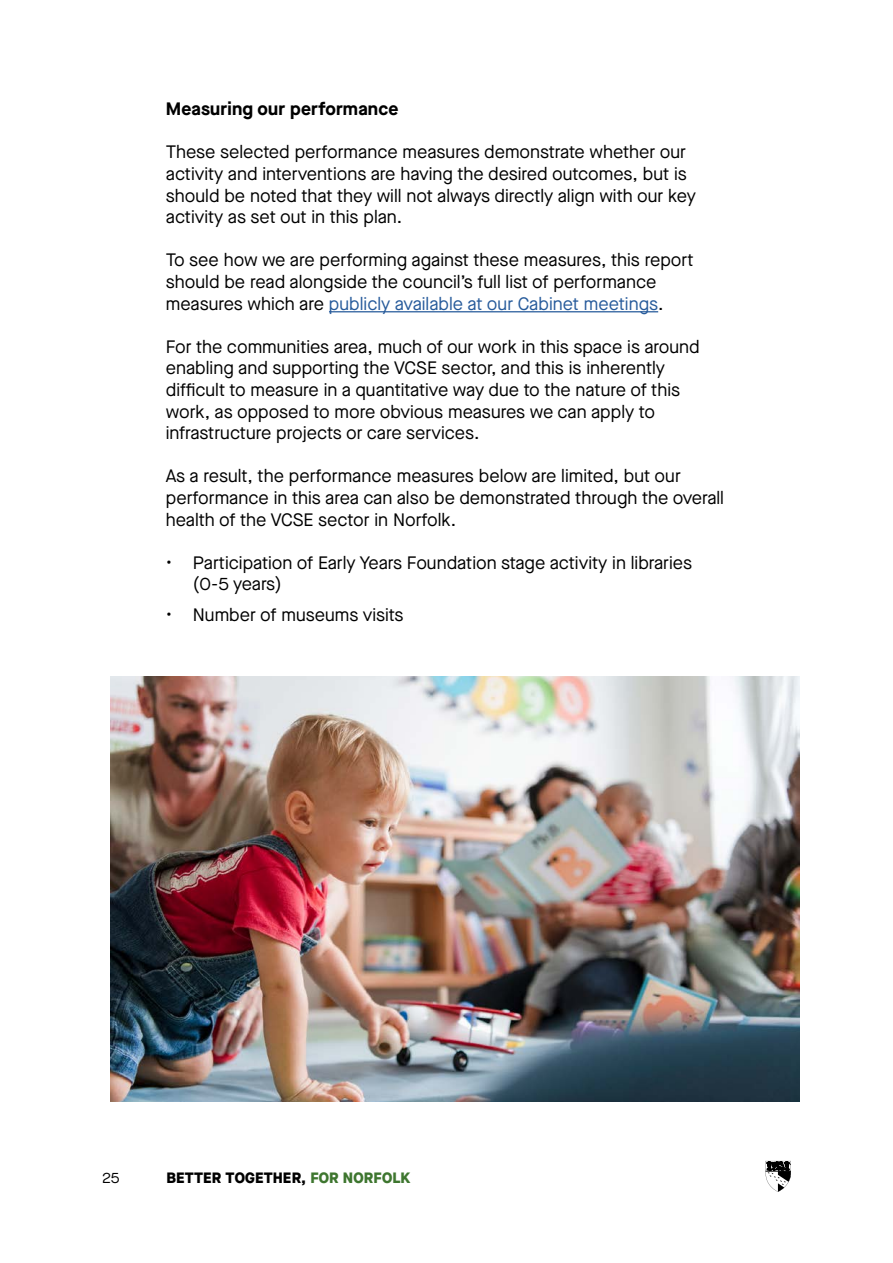
<style>
.page{position:relative;width:893px;height:1263px;background:#fff}
.page>*{position:absolute;margin:0;border:0;box-sizing:border-box;transform-origin:0 0}
.t1{font:18px/21.6px "Maison Neue";color:#000}
.t2{font:700 18px "Maison Neue";letter-spacing:.01em;color:#000}
.t3{font:800 15px "Maison Neue";letter-spacing:.01em;color:#000}
.t4{font:15px "Maison Neue";color:#000}
.s1{color:#275b9b}
.s2{color:#3e762f}
</style>
<div class="page">
<svg style="left:765px;top:1161px;width:26px;height:31px"></svg>
<hr style="left:329px;top:311px;width:329px;height:1px;background:#275b9b">
<img style="left:111px;top:676px;width:688px;height:425px">
<h3 class="t2" style="left:166px;top:96px;width:234px">Measuring our performance</h3>
<p class="t1" style="left:166px;top:141px;width:531px">These selected performance measures demonstrate whether our activity and interventions are having the desired outcomes, but is should be noted that they will not always directly align with our key activity as set out in this plan.</p>
<p class="t1" style="left:166px;top:249px;width:529px">To see how we are performing against these measures, this report should be read alongside the council’s full list of performance measures which are <span class="s1">publicly available at our Cabinet meetings</span>.</p>
<p class="t1" style="left:166px;top:336px;width:535px">For the communities area, much of our work in this space is around enabling and supporting the VCSE sector, and this is inherently difficult to measure in a quantitative way due to the nature of this work, as opposed to more obvious measures we can apply to infrastructure projects or care services.</p>
<p class="t1" style="left:166px;top:465px;width:560px">As a result, the performance measures below are limited, but our performance in this area can also be demonstrated through the overall health of the VCSE sector in Norfolk.</p>
<p class="t1" style="left:193px;top:552px;width:501px;text-indent:-27px">• Participation of Early Years Foundation stage activity in libraries (0-5 years)</p>
<p class="t1" style="left:166px;top:603px;width:239px">• Number of museums visits</p>
<p class="t4" style="left:102px;top:1167px;width:19px">25</p>
<p class="t3" style="left:166px;top:1166px;width:245px">BETTER TOGETHER, <span class="s2">FOR NORFOLK</span></p>
</div>
